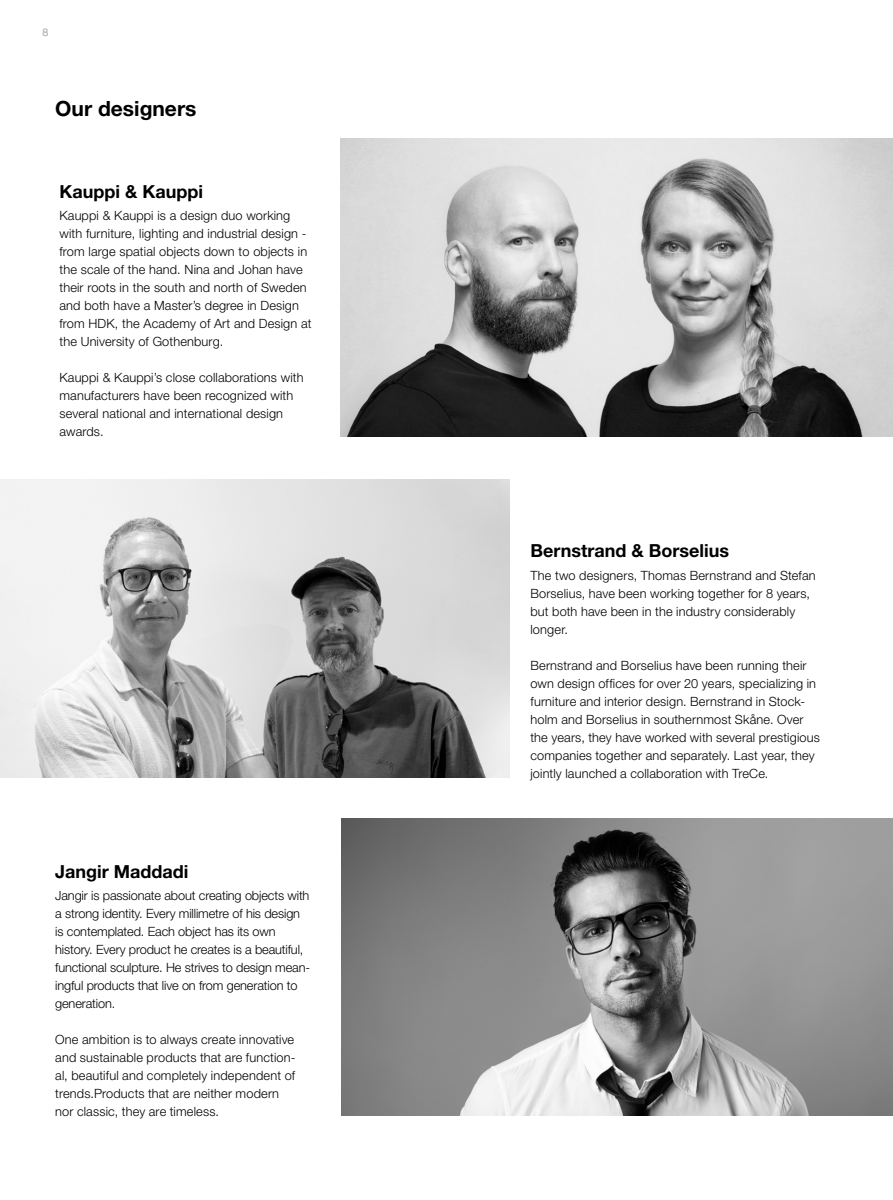
<style>
.page{position:relative;width:893px;height:1200px;background:#fff}
.page>*{position:absolute;margin:0;border:0;box-sizing:border-box;transform-origin:0 0}
.t1{font:700 21px "Helvetica Neue LT Std";color:#000}
.t2{font:700 18px "Helvetica Neue LT Std";color:#000}
.t3{font:300 12.75px/18px "Helvetica Neue LT Std";letter-spacing:.01em;color:#000}
.t4{font:300 12.75px/18px "Helvetica Neue LT Std";letter-spacing:-.01em;color:#000}
.t5{font:300 10.5px "Helvetica Neue LT Std";color:#878787}
</style>
<div class="page">
<img style="left:341px;top:818px;width:552px;height:297px">
<img style="left:340px;top:138px;width:553px;height:298px">
<img style="left:0;top:479px;width:509px;height:298px">
<p class="t5" style="left:43px;top:26px;width:7px">8</p>
<h1 class="t1" style="left:55px;top:96px;width:143px">Our designers</h1>
<h2 class="t2" style="left:60px;top:180px;width:145px">Kauppi &amp; Kauppi</h2>
<p class="t3" style="left:60px;top:206px;width:254px">Kauppi &amp; Kauppi is a design duo working with furniture, lighting and industrial design - from large spatial objects down to objects in the scale of the hand. Nina and Johan have their roots in the south and north of Sweden and both have a Master’s degree in Design from HDK, the Academy of Art and Design at the University of Gothenburg.</p>
<p class="t3" style="left:60px;top:368px;width:246px">Kauppi &amp; Kauppi’s close collaborations with manufacturers have been recognized with several national and international design awards.</p>
<h2 class="t2" style="left:55px;top:859px;width:135px">Jangir Maddadi</h2>
<p class="t4" style="left:55px;top:885px;width:256px">Jangir is passionate about creating objects with a strong identity. Every millimetre of his design is contemplated. Each object has its own history. Every product he creates is a beautiful, functional sculpture. He strives to design mean&shy;ingful products that live on from generation to generation.</p>
<p class="t3" style="left:55px;top:1029px;width:242px">One ambition is to always create innovative and sustainable products that are function&shy;al, beautiful and completely independent of trends.Products that are neither modern nor classic, they are timeless.</p>
<h2 class="t2" style="left:530px;top:539px;width:200px">Bernstrand &amp; Borselius</h2>
<p class="t3" style="left:530px;top:565px;width:287px">The two designers, Thomas Bernstrand and Stefan Borselius, have been working together for 8 years, but both have been in the industry considerably longer.</p>
<p class="t3" style="left:530px;top:655px;width:291px">Bernstrand and Borselius have been running their own design offices for over 20 years, specializing in furniture and interior design. Bernstrand in Stock&shy;holm and Borselius in southernmost Skåne. Over the years, they have worked with several prestigious companies together and separately. Last year, they jointly launched a collaboration with TreCe.</p>
</div>
